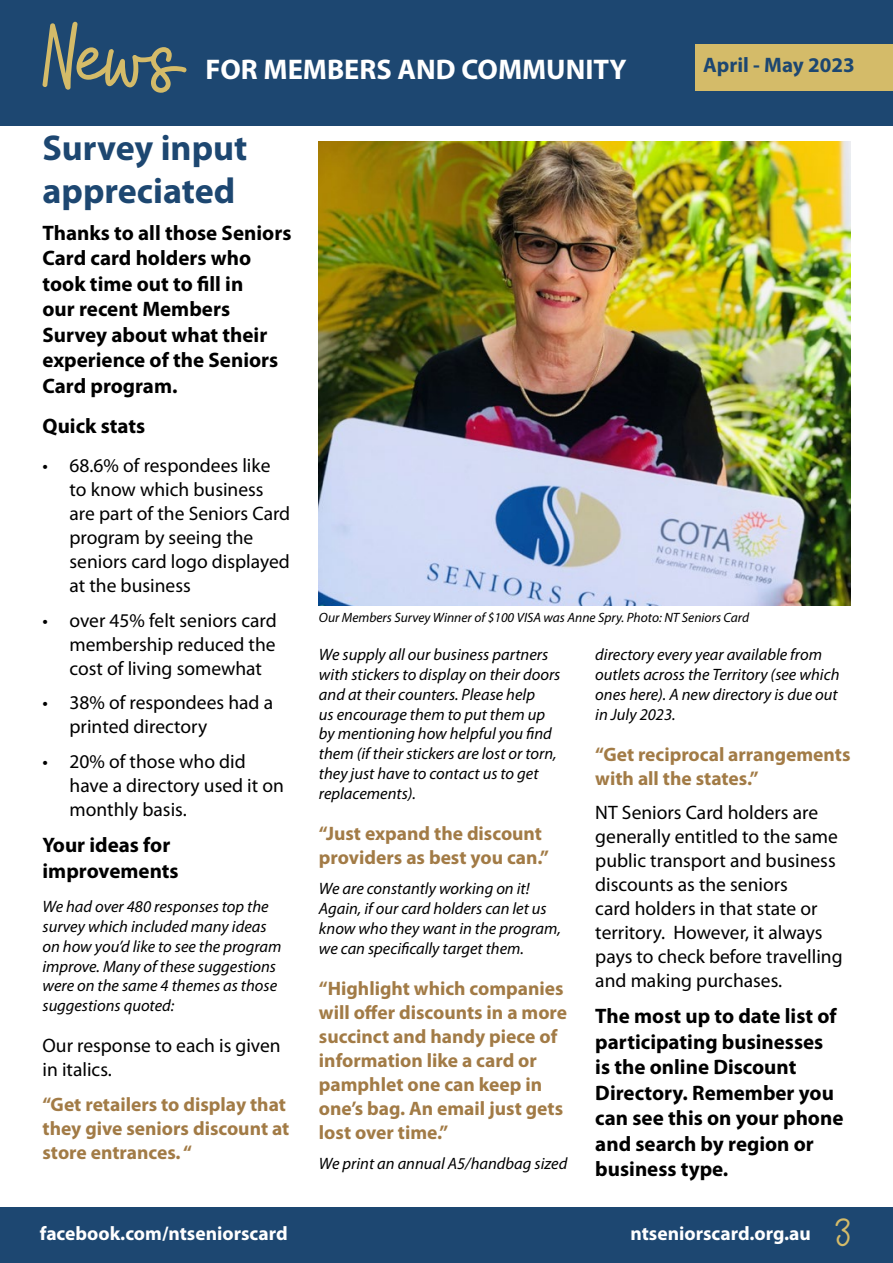
<style>
.page{position:relative;width:893px;height:1263px;background:#fff}
.page>*{position:absolute;margin:0;border:0;box-sizing:border-box;transform-origin:0 0}
.t1{font:43.5px "KH Blackline Script Medium";color:#d4bb69}
.t2{font:700 36px/43.2px "Myriad Pro";color:#1d4771}
.t3{font:700 28.5px "Myriad Pro";color:#fff}
.t4{font:700 21px/25.5px "Myriad Pro";color:#000}
.t5{font:700 21px "Myriad Pro";color:#1d4771}
.t6{font:19.5px/24px "Myriad Pro";color:#000}
.t7{font:700 19.5px/24px "Myriad Pro";color:#a27b46}
.t8{font:700 19.5px "Myriad Pro";color:#fff}
.t9{font:italic 16.5px/19.8px "Myriad Pro";color:#000}
.t10{font:italic 13.5px "Myriad Pro";color:#000}
</style>
<div class="page">
<div style="left:0;top:1207px;width:893px;height:56px;background:#1d4771"></div>
<div style="left:0;top:0;width:893px;height:125px;background:#1d4771"></div>
<div style="left:695px;top:44px;width:198px;height:46px;background:#d4bb69"></div>
<svg style="left:42px;top:22px;width:145px;height:71px"></svg>
<img style="left:319px;top:142px;width:531px;height:464px">
<h3 class="t3" style="left:206px;top:53px;width:422px">FOR MEMBERS AND COMMUNITY</h3>
<p class="t5" style="left:703px;top:54px;width:153px">April - May 2023</p>
<h2 class="t2" style="left:43px;top:127px;width:206px">Survey input appreciated</h2>
<p class="t4" style="left:43px;top:220px;width:250px">Thanks to all those Seniors<br>Card card holders who took time out to fill in<br>our recent Members<br>Survey about what their experience of the Seniors<br>Card program.</p>
<p class="t4" style="left:43px;top:413px;width:104px">Quick stats</p>
<p class="t6" style="left:70px;top:454px;width:222px;text-indent:-27px">• 68.6% of respondees like to know which business are part of the Seniors Card program by seeing the seniors card logo displayed at the business</p>
<p class="t6" style="left:70px;top:608px;width:209px;text-align:justify;text-indent:-27px">• over 45% felt seniors card membership reduced the cost of living somewhat</p>
<p class="t6" style="left:70px;top:691px;width:205px;text-indent:-27px">• 38% of respondees had a printed directory</p>
<p class="t6" style="left:70px;top:750px;width:216px;text-indent:-27px">• 20% of those who did have a directory used it on monthly basis.</p>
<p class="t4" style="left:43px;top:832px;width:138px">Your ideas for improvements</p>
<p class="t9" style="left:43px;top:897px;width:240px">We had over 480 responses top the survey which included many ideas on how you’d like to see the program improve. Many of these suggestions were on the same 4 themes as those suggestions quoted:</p>
<p class="t6" style="left:43px;top:1034px;width:240px">Our response to each is given in italics.</p>
<p class="t7" style="left:43px;top:1092px;width:248px">“Get retailers to display that they give seniors discount at store entrances. “</p>
<p class="t8" style="left:40px;top:1223px;width:249px">facebook.com/ntseniorscard</p>
<p class="t10" style="left:319px;top:610px;width:432px">Our Members Survey Winner of $100 VISA was Anne Spry. Photo: NT Seniors Card</p>
<p class="t9" style="left:319px;top:645px;width:243px">We supply all our business partners with stickers to display on their doors and at their counters. Please help<br>us encourage them to put them up by mentioning how helpful you find them (if their stickers are lost or torn, they just have to contact us to get replacements).</p>
<p class="t7" style="left:319px;top:821px;width:232px">“Just expand the discount providers as best you can.”</p>
<p class="t9" style="left:319px;top:879px;width:243px">We are constantly working on it!<br>Again, if our card holders can let us know who they want in the program, we can specifically target them.</p>
<p class="t7" style="left:319px;top:976px;width:250px">“Highlight which companies will offer discounts in a more succinct and handy piece of information like a card or pamphlet one can keep in one’s bag. An email just gets lost over time.”</p>
<p class="t9" style="left:319px;top:1154px;width:250px">We print an annual A5/handbag sized</p>
<p class="t9" style="left:595px;top:645px;width:246px">directory every year available from outlets across the Territory (see which ones here). A new directory is due out in July 2023.</p>
<p class="t7" style="left:595px;top:742px;width:257px">“Get reciprocal arrangements with all the states.”</p>
<p class="t6" style="left:595px;top:801px;width:249px">NT Seniors Card holders are generally entitled to the same public transport and business discounts as the seniors<br>card holders in that state or territory. However, it always pays to check before travelling and making purchases.</p>
<p class="t4" style="left:595px;top:1004px;width:250px">The most up to date list of participating businesses is the online Discount<br>Directory. Remember you can see this on your phone and search by region or business type.</p>
<p class="t8" style="left:630px;top:1222px;width:182px">ntseniorscard.org.au</p>
<h1 class="t1" style="left:835px;top:1197px;width:17px">3</h1>
</div>
